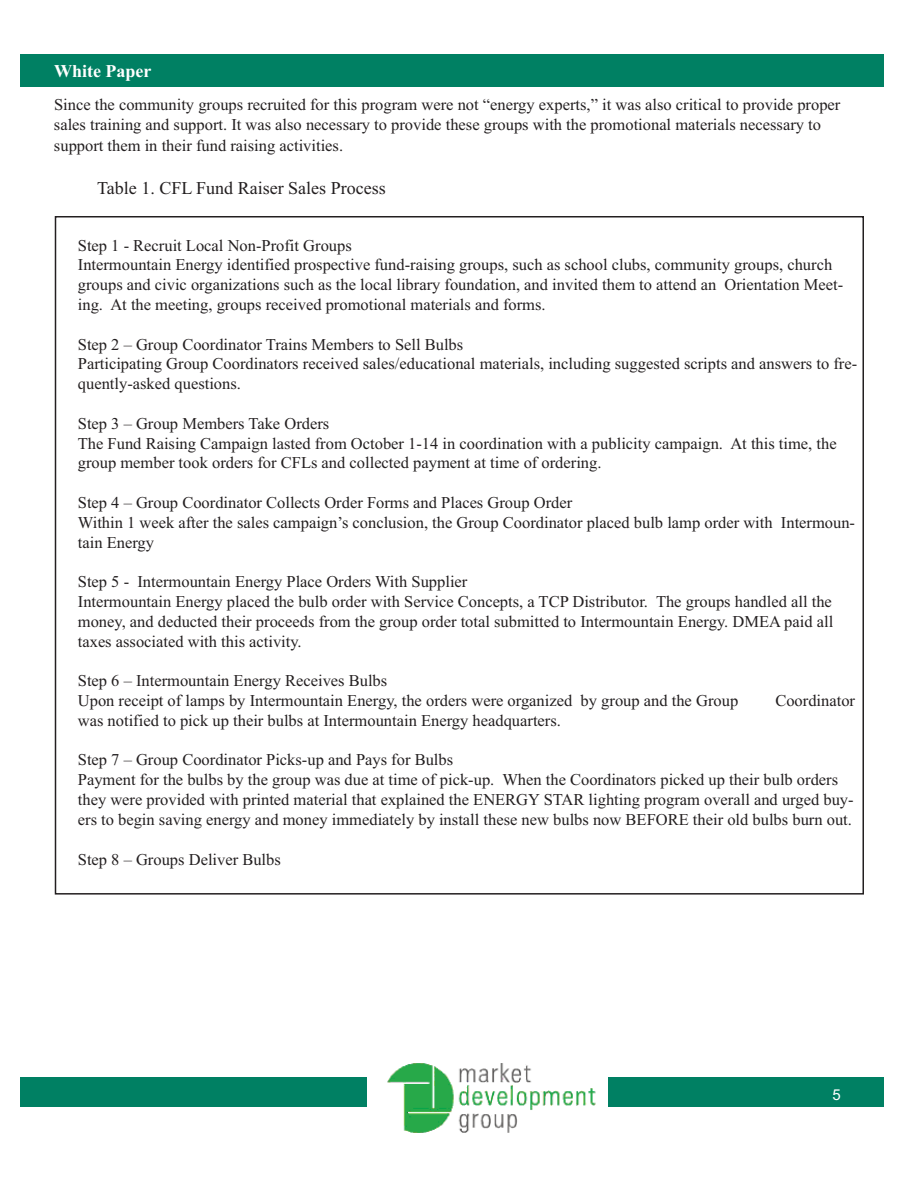
<style>
.page{position:relative;width:918px;height:1188px;background:#fff}
.page>*{position:absolute;margin:0;border:0;box-sizing:border-box;transform-origin:0 0}
.t1{font:18px "Times New Roman";color:#231f20}
.t2{font:700 18px "Times New Roman";color:#fff}
.t3{font:16.5px/19.8px "Times New Roman";color:#231f20}
.t4{font:15px "Arial";color:#fff}
</style>
<div class="page">
<div style="left:20px;top:54px;width:864px;height:33px;background:#008063"></div>
<div style="left:20px;top:1077px;width:864px;height:30px;background:#008063"></div>
<div style="left:367px;top:1063px;width:241px;height:70px;background:#fff"></div>
<img style="left:387px;top:1063px;width:209px;height:70px">
<p class="t2" style="left:54px;top:60px;width:99px">White Paper</p>
<p class="t3" style="left:54px;top:95px;width:788px;line-height:20.2px">Since the community groups recruited for this program were not “energy experts,” it was also critical to provide proper sales training and support. It was also necessary to provide these groups with the promotional materials necessary to support them in their fund raising activities.</p>
<p class="t1" style="left:97px;top:177px;width:290px">Table 1. CFL Fund Raiser Sales Process</p>
<p class="t3" style="left:78px;top:235px;width:767px">Step 1 - Recruit Local Non-Profit Groups<br>Intermountain Energy identified prospective fund-raising groups, such as school clubs, community groups, church groups and civic organizations such as the local library foundation, and invited them to attend an Orientation Meet&shy;ing. At the meeting, groups received promotional materials and forms.</p>
<p class="t3" style="left:78px;top:334px;width:781px">Step 2 – Group Coordinator Trains Members to Sell Bulbs<br>Participating Group Coordinators received sales/educational materials, including suggested scripts and answers to fre&shy;quently-asked questions.</p>
<p class="t3" style="left:78px;top:413px;width:760px">Step 3 – Group Members Take Orders<br>The Fund Raising Campaign lasted from October 1-14 in coordination with a publicity campaign. At this time, the group member took orders for CFLs and collected payment at time of ordering.</p>
<p class="t3" style="left:78px;top:492px;width:779px">Step 4 – Group Coordinator Collects Order Forms and Places Group Order<br>Within 1 week after the sales campaign’s conclusion, the Group Coordinator placed bulb lamp order with Intermoun&shy;tain Energy</p>
<p class="t3" style="left:78px;top:571px;width:757px">Step 5 - Intermountain Energy Place Orders With Supplier<br>Intermountain Energy placed the bulb order with Service Concepts, a TCP Distributor. The groups handled all the money, and deducted their proceeds from the group order total submitted to Intermountain Energy. DMEA paid all taxes associated with this activity.</p>
<p class="t3" style="left:78px;top:671px;width:662px">Step 6 – Intermountain Energy Receives Bulbs<br>Upon receipt of lamps by Intermountain Energy, the orders were organized by group and the Group</p>
<p class="t3" style="left:775px;top:690px;width:81px">Coordinator</p>
<p class="t3" style="left:78px;top:710px;width:485px">was notified to pick up their bulbs at Intermountain Energy headquarters.</p>
<p class="t3" style="left:78px;top:750px;width:777px">Step 7 – Group Coordinator Picks-up and Pays for Bulbs<br>Payment for the bulbs by the group was due at time of pick-up. When the Coordinators picked up their bulb orders they were provided with printed material that explained the ENERGY STAR lighting program overall and urged buy&shy;ers to begin saving energy and money immediately by install these new bulbs now BEFORE their old bulbs burn out.</p>
<p class="t3" style="left:78px;top:849px;width:205px">Step 8 – Groups Deliver Bulbs</p>
<p class="t4" style="left:833px;top:1086px;width:10px">5</p>
</div>
